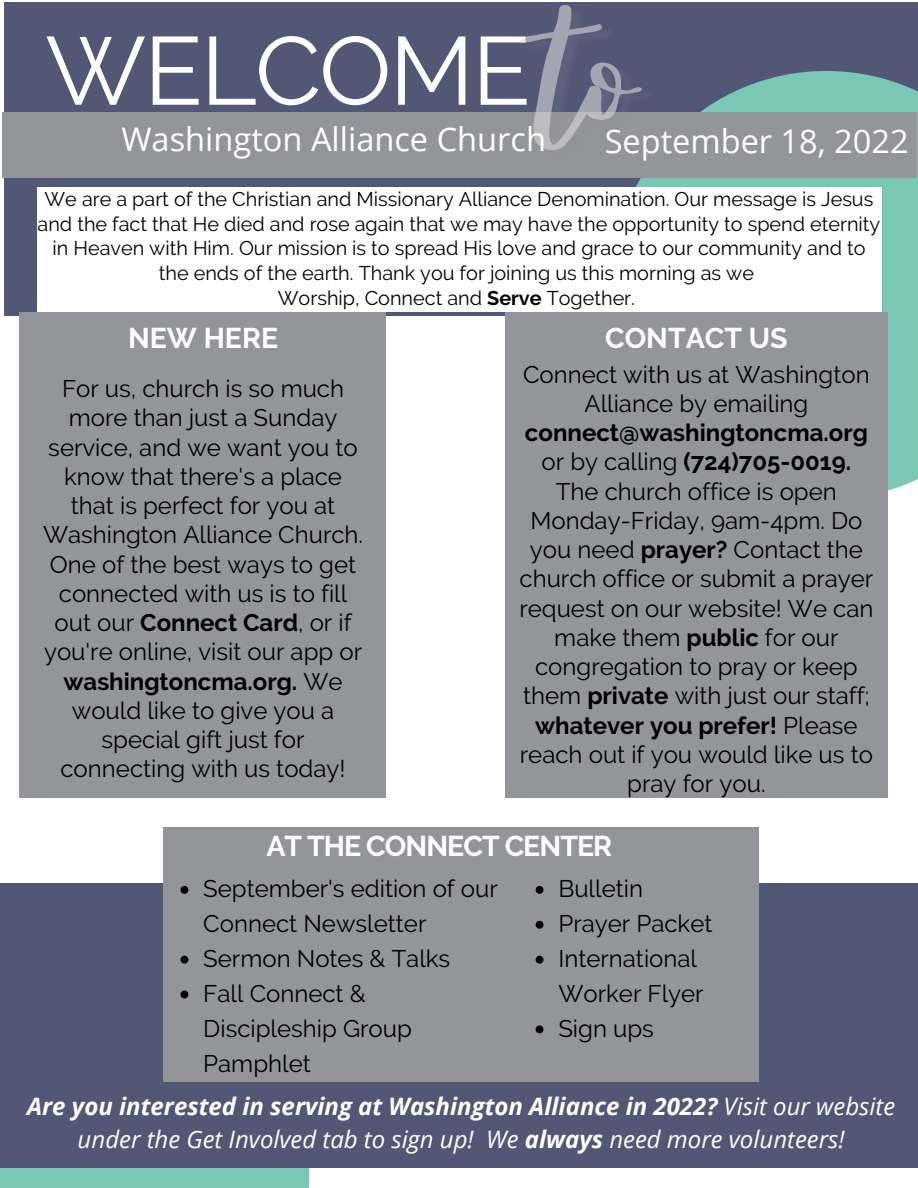
<style>
.page{position:relative;width:918px;height:1188px;background:#fff}
.page>*{position:absolute;margin:0;border:0;box-sizing:border-box;transform-origin:0 0}
.t1{font:96.15px "Raleway";letter-spacing:-.02em;color:#fff}
.t2{font:32.55px "Open Sans";color:#fff}
.t3{font:700 28.5px "Raleway";letter-spacing:-.035em;color:#fff}
.t4{font:700 28.5px "Raleway";color:#fff}
.t5{font:24px/29.2px "Raleway";color:#000;text-align:center}
.t6{font:italic 24px/32.7px "Open Sans";color:#fff;text-align:center}
.t7{font:19.8px/24.8px "Raleway";color:#000;text-align:center}
.s1{font-weight:700}
</style>
<div class="page">
<div style="left:0;top:1168px;width:309px;height:20px;background:#7ac7b5"></div>
<div style="left:4px;top:3px;width:914px;height:313px;background:#535776"></div>
<div style="left:20px;top:312px;width:366px;height:486px;background:#939598"></div>
<svg style="left:661px;top:71px;width:257px;height:420px;fill:#7ac7b5"></svg>
<div style="left:505px;top:312px;width:383px;height:486px;background:#939598"></div>
<div style="left:0;top:883px;width:918px;height:285px;background:#535776"></div>
<div style="left:37px;top:187px;width:845px;height:125px;background:#fff"></div>
<div style="left:163px;top:827px;width:596px;height:255px;background:#939598"></div>
<svg style="left:181px;top:886px;width:7px;height:8px"></svg>
<svg style="left:181px;top:956px;width:7px;height:8px"></svg>
<svg style="left:181px;top:991px;width:7px;height:7px"></svg>
<svg style="left:536px;top:886px;width:7px;height:8px"></svg>
<svg style="left:536px;top:921px;width:7px;height:8px"></svg>
<svg style="left:536px;top:956px;width:7px;height:8px"></svg>
<svg style="left:536px;top:1025px;width:7px;height:8px"></svg>
<div style="left:2px;top:112px;width:915px;height:65px;background:#939598"></div>
<img style="left:518px;top:2px;width:143px;height:185px">
<h1 class="t1" style="left:45px;top:14px;width:487px">WELCOME</h1>
<h2 class="t2" style="left:122px;top:116px;width:426px">Washington Alliance Church</h2>
<h2 class="t2" style="left:605px;top:118px;width:306px">September 18, 2022</h2>
<p class="t7" style="left:38px;top:187px;width:844px">We are a part of the Christian and Missionary Alliance Denomination. Our message is Jesus and the fact that He died and rose again that we may have the opportunity to spend eternity in Heaven with Him. Our mission is to spread His love and grace to our community and to the ends of the earth. Thank you for joining us this morning as we<br>Worship, Connect and <span class="s1">Serve</span> Together.</p>
<p class="t3" style="left:128px;top:321px;width:152px">NEW HERE</p>
<p class="t4" style="left:605px;top:321px;width:184px">CONTACT US</p>
<p class="t5" style="left:523px;top:359px;width:348px">Connect with us at Washington<br>Alliance by emailing</p>
<p class="t5" style="left:519px;top:418px;width:356px"><span class="s1">connect@washingtoncma.org </span>or by calling <span class="s1">(724)705-0019.<br></span>The church office is open<br>Monday-Friday, 9am-4pm. Do you need <span class="s1">prayer?</span> Contact the church office or submit a prayer request on our website! We can make them <span class="s1">public</span> for our congregation to pray or keep them <span class="s1">private</span> with just our staff; <span class="s1">whatever you prefer!</span> Please reach out if you would like us to pray for you.</p>
<p class="t3" style="left:266px;top:829px;width:347px">AT THE CONNECT CENTER</p>
<p class="t5" style="left:203px;top:871px;width:296px;line-height:34.8px;text-align:left">September's edition of our<br>Connect Newsletter<br>Sermon Notes &amp; Talks<br>Fall Connect &amp;<br>Discipleship Group<br>Pamphlet</p>
<p class="t5" style="left:558px;top:871px;width:156px;line-height:34.8px;text-align:left">Bulletin<br>Prayer Packet<br>International<br>Worker Flyer<br>Sign ups</p>
<p class="t5" style="left:43px;top:374px;width:322px">For us, church is so much more than just a Sunday service, and we want you to know that there's a place that is perfect for you at<br>Washington Alliance Church.<br>One of the best ways to get connected with us is to fill out our <span class="s1">Connect Card</span>, or if you're online, visit our app or <span class="s1">washingtoncma.org.</span> We would like to give you a special gift just for connecting with us today!</p>
<p class="t6" style="left:27px;top:1090px;width:870px"><span class="s1">Are you interested in serving at Washington Alliance in 2022?</span> Visit our website under the Get Involved tab to sign up! We <span class="s1">always</span> need more volunteers!</p>
</div>
